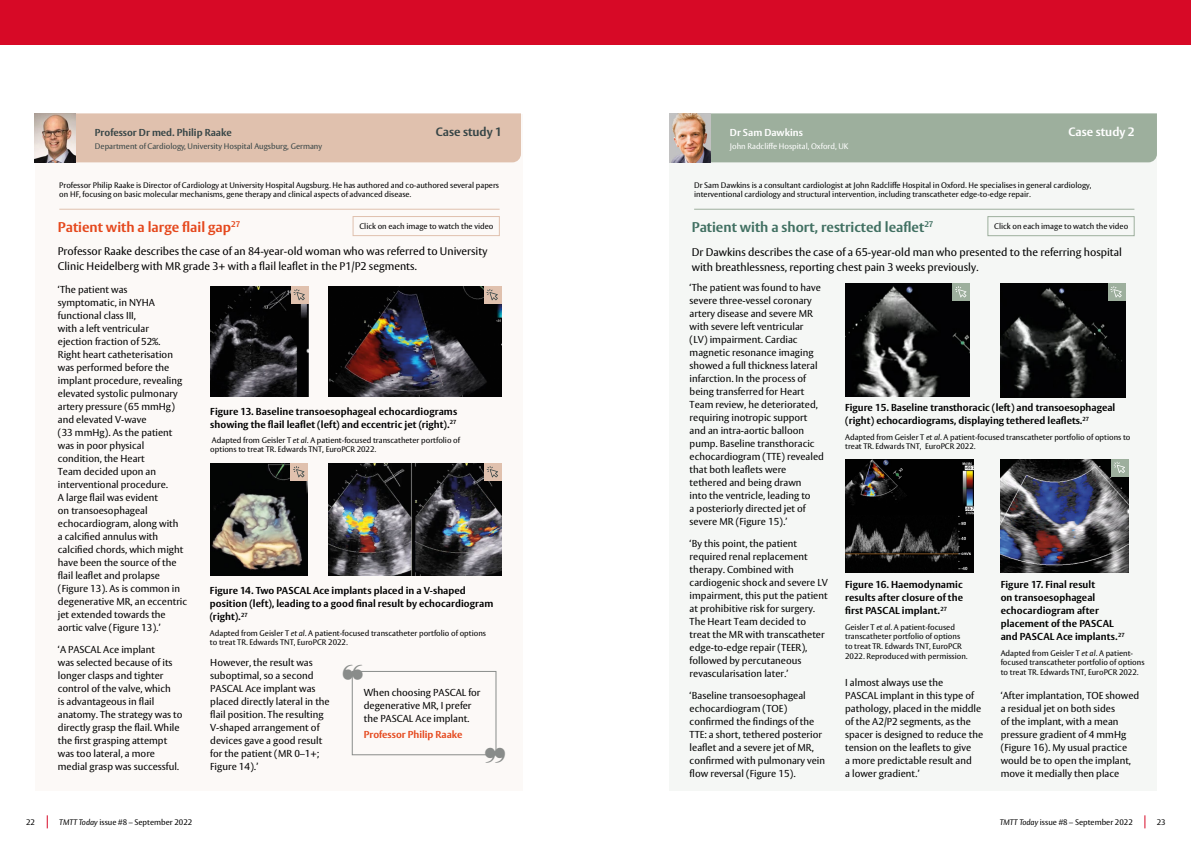
<style>
.page{position:relative;width:1191px;height:842px;background:#fff}
.page>*{position:absolute;margin:0;border:0;box-sizing:border-box;transform-origin:0 0}
.t1{font:700 14px "Vesta Pro";color:#417062}
.t2{font:700 14px "Vesta Pro";color:#e5481d}
.t3{font:700 12px "Vesta Pro";color:#fff}
.t4{font:700 12px "Vesta Pro";color:#364546}
.t5{font:11px/15px "Vesta Pro";color:#000}
.t6{font:10px/13px "Vesta Pro";color:#000}
.t7{font:700 10px/13px "Vesta Pro";letter-spacing:.005em;color:#000}
.t8{font:700 10px "Vesta Pro";color:#364546}
.t9{font:700 10px "Vesta Pro";color:#e5481d}
.t10{font:700 10px "Vesta Pro";color:#fff}
.t11{font:8px/9.6px "Vesta Pro";color:#000}
.t12{font:8px "Vesta Pro";color:#364546}
.t13{font:8px "Vesta Pro";color:#fff}
.s1{font-style:italic}
</style>
<div class="page">
<div style="left:595px;top:0;width:596px;height:45px;background:#d70926"></div>
<div style="left:0;top:0;width:595px;height:45px;background:#d70926"></div>
<svg style="left:1144px;top:815px;width:1px;height:13px"></svg>
<svg style="left:47px;top:815px;width:1px;height:13px"></svg>
<div style="left:669px;top:120px;width:488px;height:671px;background:#f5f7f5"></div>
<div style="left:36px;top:114px;width:487px;height:677px;background:#fcf9f7"></div>
<div style="left:75px;top:113px;width:446px;height:49px;background:#e0c1ae"></div>
<img style="left:34px;top:113px;width:41px;height:49px">
<div style="left:352px;top:671px;width:144px;height:84px;border:1px solid #898c8a"></div>
<hr style="left:59px;top:209px;width:440px;height:1px;background:#e0c1ae">
<div style="left:710px;top:113px;width:447px;height:49px;background:#9daf9d"></div>
<img style="left:669px;top:113px;width:41px;height:49px">
<hr style="left:694px;top:209px;width:440px;height:1px;background:#9daf9d">
<img style="left:845px;top:459px;width:128px;height:114px">
<div style="left:353px;top:216px;width:146px;height:20px;border:1px solid #e0c1ae"></div>
<div style="left:987px;top:216px;width:147px;height:20px;border:1px solid #9daf9d"></div>
<img style="left:210px;top:287px;width:98px;height:110px">
<div style="left:291px;top:287px;width:17px;height:17px;background:#e0c1ae"></div>
<svg style="left:293px;top:289px;width:12px;height:11px"></svg>
<img style="left:329px;top:287px;width:172px;height:110px">
<div style="left:484px;top:287px;width:17px;height:17px;background:#e0c1ae"></div>
<svg style="left:486px;top:289px;width:12px;height:11px"></svg>
<img style="left:210px;top:464px;width:98px;height:111px">
<div style="left:291px;top:464px;width:17px;height:17px;background:#e0c1ae"></div>
<svg style="left:293px;top:466px;width:11px;height:11px"></svg>
<img style="left:328px;top:464px;width:173px;height:111px">
<div style="left:484px;top:464px;width:17px;height:17px;background:#e0c1ae"></div>
<svg style="left:487px;top:466px;width:11px;height:11px"></svg>
<img style="left:845px;top:284px;width:125px;height:113px">
<div style="left:953px;top:284px;width:17px;height:17px;background:#9daf9d"></div>
<svg style="left:955px;top:286px;width:11px;height:11px"></svg>
<img style="left:1000px;top:284px;width:125px;height:113px">
<div style="left:1108px;top:284px;width:17px;height:17px;background:#9daf9d"></div>
<svg style="left:1110px;top:286px;width:11px;height:11px"></svg>
<img style="left:1000px;top:459px;width:128px;height:114px">
<div style="left:1111px;top:459px;width:17px;height:17px;background:#9daf9d"></div>
<svg style="left:1114px;top:462px;width:11px;height:11px"></svg>
<svg style="left:351px;top:671px;width:12px;height:8px"></svg>
<svg style="left:485px;top:747px;width:12px;height:9px"></svg>
<p class="t8" style="left:95px;top:126px;width:138px">Professor Dr med. Philip Raake</p>
<p class="t12" style="left:95px;top:141px;width:229px">Department of Cardiology, University Hospital Augsburg, Germany</p>
<p class="t4" style="left:436px;top:125px;width:68px">Case study 1</p>
<p class="t10" style="left:730px;top:126px;width:74px">Dr Sam Dawkins</p>
<p class="t3" style="left:1068px;top:125px;width:68px">Case study 2</p>
<p class="t13" style="left:730px;top:141px;width:120px">John Radcliffe Hospital, Oxford, UK</p>
<p class="t11" style="left:59px;top:180px;width:441px">Professor Philip Raake is Director of Cardiology at University Hospital Augsburg. He has authored and co-authored several papers on HF, focusing on basic molecular mechanisms, gene therapy and clinical aspects of advanced disease.</p>
<p class="t11" style="left:694px;top:180px;width:399px">Dr Sam Dawkins is a consultant cardiologist at John Radcliffe Hospital in Oxford. He specialises in general cardiology, interventional cardiology and structural intervention, including transcatheter edge-to-edge repair.</p>
<h1 class="t2" style="left:58px;top:218px;width:184px">Patient with a large flail gap<sup>27</sup></h1>
<p class="t5" style="left:58px;top:244px;width:431px">Professor Raake describes the case of an 84-year-old woman who was referred to University<br>Clinic Heidelberg with MR grade 3+ with a flail leaflet in the P1/P2 segments.</p>
<p class="t6" style="left:58px;top:283px;width:131px">‘The patient was symptomatic, in NYHA functional class III,<br>with a left ventricular<br>ejection fraction of 52%.<br>Right heart catheterisation was performed before the implant procedure, revealing elevated systolic pulmonary artery pressure (65 mmHg) and elevated V-wave<br>(33 mmHg). As the patient was in poor physical condition, the Heart<br>Team decided upon an interventional procedure.<br>A large flail was evident<br>on transoesophageal echocardiogram, along with<br>a calcified annulus with calcified chords, which might have been the source of the flail leaflet and prolapse (Figure 13). As is common in degenerative MR, an eccentric jet extended towards the aortic valve (Figure 13).’</p>
<p class="t6" style="left:58px;top:643px;width:126px">‘A PASCAL Ace implant<br>was selected because of its longer clasps and tighter control of the valve, which<br>is advantageous in flail anatomy. The strategy was to directly grasp the flail. While the first grasping attempt was too lateral, a more medial grasp was successful.</p>
<h1 class="t1" style="left:692px;top:219px;width:243px">Patient with a short, restricted leaflet<sup>27</sup></h1>
<p class="t5" style="left:692px;top:244px;width:432px">Dr Dawkins describes the case of a 65-year-old man who presented to the referring hospital with breathlessness, reporting chest pain 3 weeks previously.</p>
<p class="t11" style="left:359px;top:221px;width:135px">Click on each image to watch the video</p>
<p class="t11" style="left:994px;top:221px;width:135px">Click on each image to watch the video</p>
<p class="t6" style="left:689px;top:281px;width:136px">‘The patient was found to have severe three-vessel coronary artery disease and severe MR with severe left ventricular (LV) impairment. Cardiac magnetic resonance imaging showed a full thickness lateral infarction. In the process of being transferred for Heart<br>Team review, he deteriorated, requiring inotropic support and an intra-aortic balloon pump. Baseline transthoracic echocardiogram (TTE) revealed that both leaflets were tethered and being drawn<br>into the ventricle, leading to<br>a posteriorly directed jet of severe MR (Figure 15).’</p>
<p class="t6" style="left:689px;top:537px;width:140px">‘By this point, the patient required renal replacement therapy. Combined with cardiogenic shock and severe LV impairment, this put the patient at prohibitive risk for surgery.<br>The Heart Team decided to treat the MR with transcatheter edge-to-edge repair (TEER), followed by percutaneous revascularisation later.’</p>
<p class="t6" style="left:689px;top:688px;width:137px">‘Baseline transoesophageal echocardiogram (TOE) confirmed the findings of the<br>TTE: a short, tethered posterior leaflet and a severe jet of MR, confirmed with pulmonary vein flow reversal (Figure 15).</p>
<p class="t7" style="left:845px;top:401px;width:272px">Figure 15. Baseline transthoracic (left) and transoesophageal (right) echocardiograms, displaying tethered leaflets.<sup>27</sup></p>
<p class="t11" style="left:845px;top:432px;width:287px">Adapted from Geisler T <span class="s1">et al</span>. A patient-focused transcatheter portfolio of options to treat TR. Edwards TNT, EuroPCR 2022.</p>
<p class="t7" style="left:210px;top:404px;width:248px">Figure 13. Baseline transoesophageal echocardiograms showing the flail leaflet (left) and eccentric jet (right).<sup>27</sup></p>
<p class="t11" style="left:210px;top:435px;width:251px">Adapted from Geisler T <span class="s1">et al</span>. A patient-focused transcatheter portfolio of options to treat TR. Edwards TNT, EuroPCR 2022.</p>
<p class="t7" style="left:845px;top:578px;width:119px;text-align:justify">Figure 16. Haemodynamic results after closure of the first PASCAL implant.<sup>27</sup></p>
<p class="t11" style="left:845px;top:622px;width:124px">Geisler T <span class="s1">et al</span>. A patient-focused transcatheter portfolio of options to treat TR. Edwards TNT, EuroPCR 2022. Reproduced with permission.</p>
<p class="t7" style="left:1000px;top:578px;width:125px">Figure 17. Final result<br>on transoesophageal echocardiogram after placement of the PASCAL and PASCAL Ace implants.<sup>27</sup></p>
<p class="t11" style="left:1000px;top:648px;width:145px">Adapted from Geisler T <span class="s1">et al</span>. A patient&shy;focused transcatheter portfolio of options to treat TR. Edwards TNT, EuroPCR 2022.</p>
<p class="t7" style="left:210px;top:584px;width:285px">Figure 14. Two PASCAL Ace implants placed in a V-shaped position (left), leading to a good final result by echocardiogram (right).<sup>27</sup></p>
<p class="t11" style="left:210px;top:628px;width:278px">Adapted from Geisler T <span class="s1">et al</span>. A patient-focused transcatheter portfolio of options to treat TR. Edwards TNT, EuroPCR 2022.</p>
<p class="t6" style="left:210px;top:656px;width:121px">However, the result was suboptimal, so a second<br>PASCAL Ace implant was placed directly lateral in the flail position. The resulting<br>V-shaped arrangement of devices gave a good result for the patient (MR 0–1+;<br>Figure 14).’</p>
<p class="t6" style="left:845px;top:676px;width:140px">I almost always use the<br>PASCAL implant in this type of pathology, placed in the middle of the A2/P2 segments, as the spacer is designed to reduce the tension on the leaflets to give<br>a more predictable result and<br>a lower gradient.’</p>
<p class="t6" style="left:364px;top:686px;width:118px">When choosing PASCAL for degenerative MR, I prefer the PASCAL Ace implant.</p>
<p class="t9" style="left:364px;top:728px;width:100px">Professor Philip Raake</p>
<p class="t6" style="left:1000px;top:689px;width:140px">‘After implantation, TOE showed a residual jet on both sides<br>of the implant, with a mean pressure gradient of 4 mmHg (Figure 16). My usual practice would be to open the implant, move it medially then place</p>
<p class="t11" style="left:26px;top:817px;width:10px">22</p>
<p class="t11" style="left:59px;top:817px;width:135px"><span class="s1">TMTT Today</span> issue #8 – September 2022</p>
<p class="t11" style="left:999px;top:817px;width:135px"><span class="s1">TMTT Today</span> issue #8 – September 2022</p>
<p class="t11" style="left:1156px;top:817px;width:10px">23</p>
</div>
